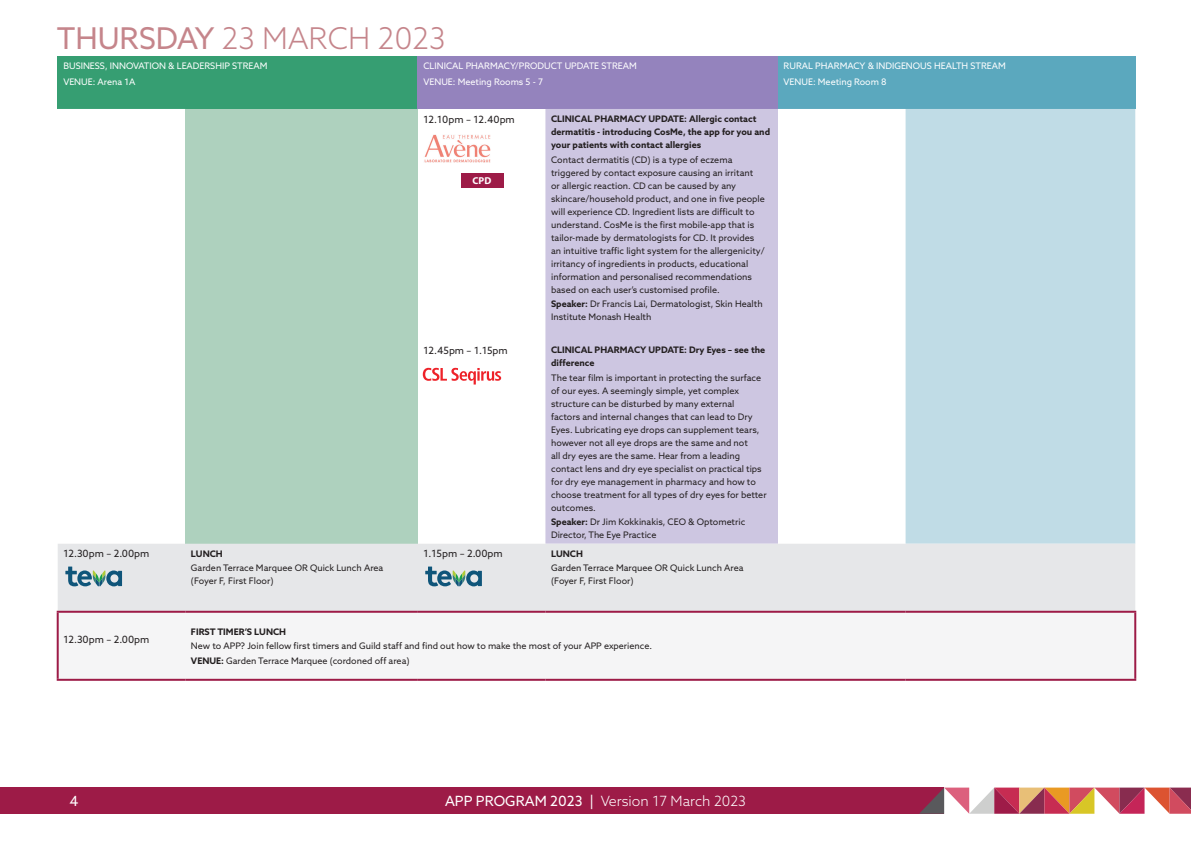
<style>
.page{position:relative;width:1191px;height:842px;background:#fff}
.page>*{position:absolute;margin:0;border:0;box-sizing:border-box;transform-origin:0 0}
.t1{font:300 30px "Azo Sans";color:#c5858b}
.t2{font:300 14.1px "Azo Sans";color:#fff}
.t3{font:14px "Azo Sans";color:#fff}
.t4{font:10px "Azo Sans";color:#231f20}
.t5{font:700 10px "Myriad Pro";color:#fff}
.t6{font:9px/13px "Azo Sans";color:#231f20}
.t7{font:700 9px/13px "Azo Sans";color:#231f20}
.t8{font:9px/15.1px "Azo Sans";color:#fff}
.s1{font-weight:400}
.s2{font-weight:700}
</style>
<div class="page">
<div style="left:0;top:787px;width:943px;height:27px;background:#9d1b47"></div>
<svg style="left:919px;top:787px;width:272px;height:27px"></svg>
<div style="left:58px;top:57px;width:360px;height:52px;background:#369e72"></div>
<div style="left:418px;top:57px;width:360px;height:52px;background:#9483bd"></div>
<div style="left:778px;top:57px;width:357px;height:52px;background:#5ba8be"></div>
<div style="left:185px;top:109px;width:233px;height:435px;background:#aed1be"></div>
<div style="left:545px;top:109px;width:233px;height:435px;background:#cdc6e1"></div>
<div style="left:905px;top:109px;width:230px;height:435px;background:#c0dce6"></div>
<div style="left:58px;top:544px;width:1077px;height:67px;background:#e6e7e9"></div>
<svg style="left:59px;top:678px;width:1075px;height:1px"></svg>
<hr style="left:57px;top:611px;width:128px;height:2px;background:#9d1b47">
<hr style="left:57px;top:613px;width:2px;height:66px;background:#9d1b47">
<hr style="left:185px;top:611px;width:233px;height:2px;background:#9d1b47">
<hr style="left:418px;top:611px;width:127px;height:2px;background:#9d1b47">
<hr style="left:545px;top:611px;width:233px;height:2px;background:#9d1b47">
<hr style="left:778px;top:611px;width:127px;height:2px;background:#9d1b47">
<hr style="left:905px;top:611px;width:231px;height:2px;background:#9d1b47">
<hr style="left:1134px;top:613px;width:2px;height:66px;background:#9d1b47">
<hr style="left:57px;top:679px;width:128px;height:2px;background:#9d1b47">
<hr style="left:185px;top:679px;width:233px;height:2px;background:#9d1b47">
<hr style="left:418px;top:679px;width:127px;height:2px;background:#9d1b47">
<hr style="left:545px;top:679px;width:233px;height:2px;background:#9d1b47">
<hr style="left:778px;top:679px;width:127px;height:2px;background:#9d1b47">
<hr style="left:905px;top:679px;width:231px;height:2px;background:#9d1b47">
<svg style="left:65px;top:566px;width:57px;height:20px"></svg>
<svg style="left:425px;top:566px;width:57px;height:20px"></svg>
<svg style="left:423px;top:368px;width:78px;height:16px"></svg>
<img style="left:424px;top:134px;width:67px;height:28px">
<div style="left:461px;top:174px;width:42px;height:14px;background:#9d1b47"></div>
<h1 class="t1" style="left:57px;top:19px;width:390px"><span class="s1">THURSDAY</span> 23 MARCH 2023</h1>
<p class="t8" style="left:63px;top:59px;width:206px">BUSINESS, INNOVATION &amp; LEADERSHIP STREAM<br>VENUE: Arena 1A</p>
<p class="t8" style="left:423px;top:59px;width:215px">CLINICAL PHARMACY/PRODUCT UPDATE STREAM<br>VENUE: Meeting Rooms 5 - 7</p>
<p class="t8" style="left:783px;top:59px;width:224px">RURAL PHARMACY &amp; INDIGENOUS HEALTH STREAM<br>VENUE: Meeting Room 8</p>
<p class="t4" style="left:423px;top:112px;width:93px">12.10pm – 12.40pm</p>
<p class="t7" style="left:551px;top:112px;width:220px">CLINICAL PHARMACY UPDATE: Allergic contact dermatitis - introducing CosMe, the app for you and your patients with contact allergies</p>
<p class="t6" style="left:551px;top:153px;width:215px">Contact dermatitis (CD) is a type of eczema triggered by contact exposure causing an irritant<br>or allergic reaction. CD can be caused by any skincare/household product, and one in five people will experience CD. Ingredient lists are difficult to understand. CosMe is the first mobile-app that is tailor-made by dermatologists for CD. It provides an intuitive traffic light system for the allergenicity/ irritancy of ingredients in products, educational information and personalised recommendations based on each user’s customised profile.</p>
<p class="t6" style="left:551px;top:297px;width:213px"><span class="s2">Speaker:</span> Dr Francis Lai, Dermatologist, Skin Health<br>Institute Monash Health</p>
<p class="t4" style="left:423px;top:344px;width:86px">12.45pm – 1.15pm</p>
<p class="t7" style="left:551px;top:343px;width:216px">CLINICAL PHARMACY UPDATE: Dry Eyes – see the difference</p>
<p class="t6" style="left:551px;top:371px;width:217px">The tear film is important in protecting the surface of our eyes. A seemingly simple, yet complex structure can be disturbed by many external<br>factors and internal changes that can lead to Dry Eyes. Lubricating eye drops can supplement tears, however not all eye drops are the same and not<br>all dry eyes are the same. Hear from a leading contact lens and dry eye specialist on practical tips for dry eye management in pharmacy and how to choose treatment for all types of dry eyes for better outcomes.</p>
<p class="t6" style="left:551px;top:515px;width:196px"><span class="s2">Speaker:</span> Dr Jim Kokkinakis, CEO &amp; Optometric<br>Director, The Eye Practice</p>
<p class="t4" style="left:63px;top:547px;width:88px">12.30pm – 2.00pm</p>
<p class="t7" style="left:191px;top:547px;width:33px">LUNCH</p>
<p class="t6" style="left:191px;top:561px;width:194px">Garden Terrace Marquee OR Quick Lunch Area (Foyer F, First Floor)</p>
<p class="t5" style="left:472px;top:175px;width:20px">CPD</p>
<p class="t4" style="left:423px;top:547px;width:81px">1.15pm – 2.00pm</p>
<p class="t7" style="left:551px;top:547px;width:33px">LUNCH</p>
<p class="t6" style="left:551px;top:561px;width:194px">Garden Terrace Marquee OR Quick Lunch Area (Foyer F, First Floor)</p>
<p class="t4" style="left:63px;top:633px;width:88px">12.30pm – 2.00pm</p>
<p class="t7" style="left:191px;top:625px;width:97px">FIRST TIMER’S LUNCH</p>
<p class="t6" style="left:191px;top:639px;width:463px;line-height:14.4px">New to APP? Join fellow first timers and Guild staff and find out how to make the most of your APP experience.<br><span class="s2">VENUE:</span> Garden Terrace Marquee (cordoned off area)</p>
<h3 class="t3" style="left:69px;top:792px;width:10px">4</h3>
<h2 class="t2" style="left:445px;top:792px;width:302px"><span class="s1">APP PROGRAM 2023 |</span> Version 17 March 2023</h2>
</div>
